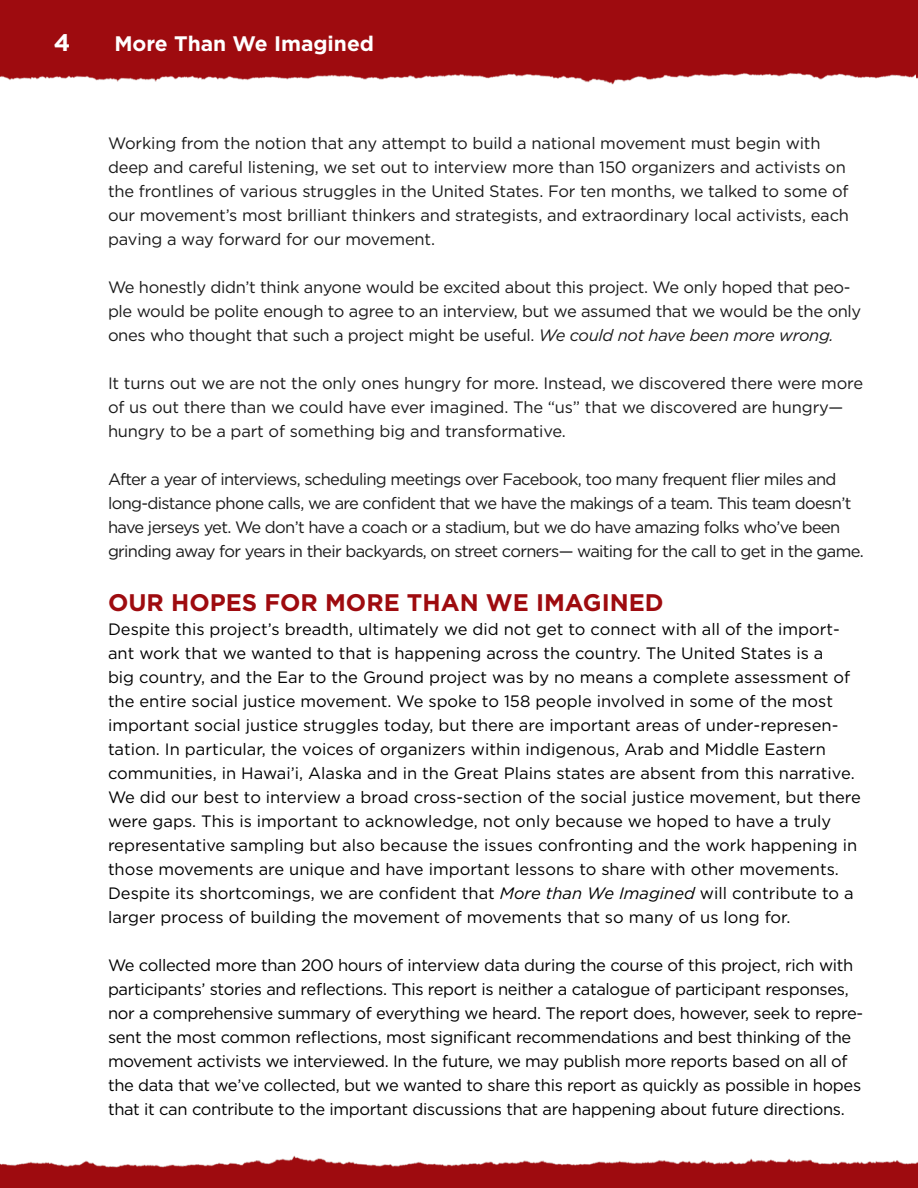
<style>
.page{position:relative;width:918px;height:1188px;background:#fff}
.page>*{position:absolute;margin:0;border:0;box-sizing:border-box;transform-origin:0 0}
.t1{font:700 24px "Gotham";color:#9e0b0f}
.t2{font:700 24px "Gotham";color:#fff}
.t3{font:700 21px "Gotham";color:#fff}
.t4{font:16.5px/24px "Gotham";color:#000}
.t5{font:16.5px/24px "Gotham";letter-spacing:-.02em;color:#1a1a1a}
.t6{font:16.5px/24px "Gotham";letter-spacing:-.02em;color:#000}
.t7{font:16.5px/24px "Gotham";letter-spacing:-.04em;color:#1a1a1a}
.s1{font-style:italic}
</style>
<div class="page">
<img style="left:0;top:0;width:918px;height:85px">
<img style="left:0;top:1155px;width:918px;height:33px">
<h1 class="t2" style="left:54px;top:29px;width:18px">4</h1>
<p class="t3" style="left:114px;top:32px;width:261px">More Than We Imagined</p>
<p class="t5" style="left:108px;top:131px;width:743px">Working from the notion that any attempt to build a national movement must begin with deep and careful listening, we set out to interview more than 150 organizers and activists on the frontlines of various struggles in the United States. For ten months, we talked to some of our movement’s most brilliant thinkers and strategists, and extraordinary local activists, each paving a way forward for our movement.</p>
<p class="t5" style="left:108px;top:275px;width:755px">We honestly didn’t think anyone would be excited about this project. We only hoped that peo&shy;ple would be polite enough to agree to an interview, but we assumed that we would be the only ones who thought that such a project might be useful. <span class="s1">We could not have been more wrong.</span></p>
<p class="t5" style="left:108px;top:371px;width:757px">It turns out we are not the only ones hungry for more. Instead, we discovered there were more of us out there than we could have ever imagined. The “us” that we discovered are hungry— hungry to be a part of something big and transformative.</p>
<p class="t7" style="left:108px;top:467px;width:757px">After a year of interviews, scheduling meetings over Facebook, too many frequent flier miles and long-distance phone calls, we are confident that we have the makings of a team. This team doesn’t have jerseys yet. We don’t have a coach or a stadium, but we do have amazing folks who’ve been grinding away for years in their backyards, on street corners— waiting for the call to get in the game.</p>
<h1 class="t1" style="left:108px;top:589px;width:19px">OUR</h1>
<h1 class="t1" style="left:171px;top:589px;width:112px">HOPES FOR</h1>
<h1 class="t1" style="left:325px;top:589px;width:39px">MORE</h1>
<h1 class="t1" style="left:407px;top:589px;width:239px">THAN WE IMAGINED</h1>
<p class="t4" style="left:108px;top:617px;width:755px">Despite this project’s breadth, ultimately we did not get to connect with all of the import&shy;ant work that we wanted to that is happening across the country. The United States is a<br>big country, and the Ear to the Ground project was by no means a complete assessment of the entire social justice movement. We spoke to 158 people involved in some of the most important social justice struggles today, but there are important areas of under-represen&shy;tation. In particular, the voices of organizers within indigenous, Arab and Middle Eastern communities, in Hawai’i, Alaska and in the Great Plains states are absent from this narrative.<br>We did our best to interview a broad cross-section of the social justice movement, but there were gaps. This is important to acknowledge, not only because we hoped to have a truly representative sampling but also because the issues confronting and the work happening in those movements are unique and have important lessons to share with other movements.<br>Despite its shortcomings, we are confident that <span class="s1">More than We Imagined</span> will contribute to a larger process of building the movement of movements that so many of us long for.</p>
<p class="t6" style="left:108px;top:953px;width:757px">We collected more than 200 hours of interview data during the course of this project, rich with participants’ stories and reflections. This report is neither a catalogue of participant responses, nor a comprehensive summary of everything we heard. The report does, however, seek to repre&shy;sent the most common reflections, most significant recommendations and best thinking of the movement activists we interviewed. In the future, we may publish more reports based on all of the data that we’ve collected, but we wanted to share this report as quickly as possible in hopes that it can contribute to the important discussions that are happening about future directions.</p>
</div>
